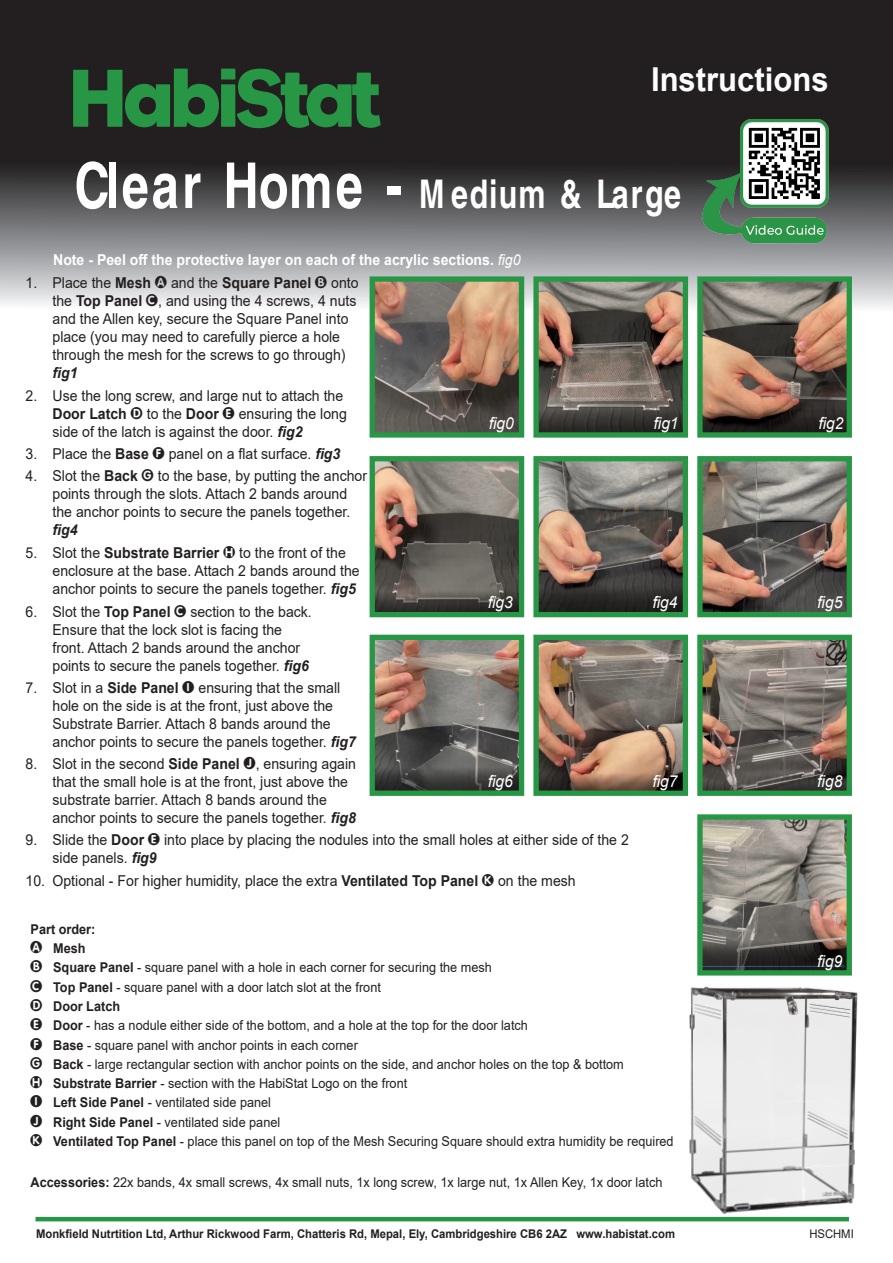
<style>
.page{position:relative;width:893px;height:1263px;background:#fff}
.page>*{position:absolute;margin:0;border:0;box-sizing:border-box;transform-origin:0 0}
.t1{font:84px "Eagle";letter-spacing:-.075em;color:#279645}
.t2{font:700 condensed 39.6px "Helvetica";letter-spacing:.03em;color:#fff;scale:.94 1}
.t3{font:700 33px "Arial";color:#fff;scale:.94 1}
.t4{font:italic 16.5px "Arial";letter-spacing:-.02em;color:#fff;scale:.94 1}
.t5{font:15px/18px "Arial";color:#231f20;scale:.94 1}
.t6{font:700 15px "Arial";color:#fff;scale:.94 1}
.t7{font:italic 700 15px "Arial";color:#231f20;scale:.94 1}
.t8{font:13.5px/19.2px "Arial";color:#231f20;scale:.94 1}
.t9{font:700 12px "Arial";color:#231f20;scale:.94 1}
.t10{font:12px "Arial";color:#231f20;scale:.94 1}
.s1{font-size:63.3px}
.s2{font-weight:400;font-style:italic}
.s3{font-weight:700}
.s4{font-family:"Circled"}
.s5{font-weight:700;font-style:italic}
.s6{font-family:"Circled";font-size:15px}
</style>
<div class="page">
<svg style="left:0;top:0;width:893px;height:324px;fill:#231f20"></svg>
<hr style="left:36px;top:1217px;width:813px;height:4px;background:#279645">
<img style="left:703px;top:820px;width:143px;height:149px">
<div style="left:697px;top:814px;width:155px;height:161px;border:5px solid #279645"></div>
<img style="left:703px;top:282px;width:143px;height:150px">
<div style="left:697px;top:276px;width:155px;height:162px;border:5px solid #279645"></div>
<img style="left:539px;top:282px;width:143px;height:150px">
<div style="left:533px;top:276px;width:155px;height:162px;border:5px solid #279645"></div>
<img style="left:376px;top:282px;width:142px;height:150px">
<div style="left:370px;top:276px;width:154px;height:162px;border:5px solid #279645"></div>
<img style="left:703px;top:462px;width:143px;height:149px">
<div style="left:697px;top:456px;width:155px;height:161px;border:5px solid #279645"></div>
<img style="left:539px;top:462px;width:143px;height:149px">
<div style="left:533px;top:456px;width:155px;height:161px;border:5px solid #279645"></div>
<img style="left:376px;top:462px;width:142px;height:149px">
<div style="left:370px;top:456px;width:154px;height:161px;border:5px solid #279645"></div>
<img style="left:703px;top:641px;width:143px;height:149px">
<div style="left:697px;top:635px;width:155px;height:161px;border:5px solid #279645"></div>
<img style="left:539px;top:641px;width:143px;height:149px">
<div style="left:533px;top:635px;width:155px;height:161px;border:5px solid #279645"></div>
<img style="left:376px;top:641px;width:142px;height:149px">
<div style="left:370px;top:635px;width:154px;height:161px;border:5px solid #279645"></div>
<img style="left:668px;top:986px;width:190px;height:231px">
<img style="left:699px;top:116px;width:136px;height:136px">
<h3 class="t3" style="left:651px;top:67px;width:190px">Instructions</h3>
<h1 class="t1" style="left:67px;top:49px;width:316px">HabiStat</h1>
<h2 class="t2" style="left:74px;top:179px;width:647px"><span class="s1">Clear Home -</span> M edium &amp; Large</h2>
<p class="t6" style="left:53px;top:249px;width:499px">Note - Peel off the protective layer on each of the acrylic sections. <span class="s2">fig0</span></p>
<p class="t5" style="left:53px;top:275px;width:327px;text-indent:-27px">1. Place the <span class="s3">Mesh</span> <span class="s4">A</span> and the <span class="s3">Square Panel</span> <span class="s4">B</span> onto the <span class="s3">Top Panel</span> <span class="s4">C</span>, and using the 4 screws, 4 nuts and the Allen key, secure the Square Panel into place (you may need to carefully pierce a hole through the mesh for the screws to go through)</p>
<p class="t7" style="left:53px;top:363px;width:28px">fig1</p>
<p class="t5" style="left:53px;top:388px;width:315px;text-indent:-27px">2. Use the long screw, and large nut to attach the<br><span class="s3">Door Latch</span> <span class="s4">D</span> to the <span class="s3">Door</span> <span class="s4">E</span> ensuring the long side of the latch is against the door. <span class="s5">fig2</span></p>
<p class="t5" style="left:26px;top:446px;width:336px">3. Place the <span class="s3">Base</span> <span class="s4">F</span> panel on a flat surface. <span class="s5">fig3</span></p>
<p class="t5" style="left:53px;top:468px;width:336px;text-indent:-27px">4. Slot the <span class="s3">Back</span> <span class="s4">G</span> to the base, by putting the anchor points through the slots. Attach 2 bands around the anchor points to secure the panels together.</p>
<p class="t7" style="left:53px;top:520px;width:28px">fig4</p>
<p class="t4" style="left:489px;top:413px;width:28px">fig0</p>
<p class="t4" style="left:654px;top:413px;width:28px">fig1</p>
<p class="t4" style="left:818px;top:413px;width:28px">fig2</p>
<p class="t5" style="left:53px;top:545px;width:328px;text-indent:-27px">5. Slot the <span class="s3">Substrate Barrier</span> <span class="s4">H</span> to the front of the enclosure at the base. Attach 2 bands around the anchor points to secure the panels together. <span class="s5">fig5</span></p>
<p class="t5" style="left:53px;top:604px;width:277px;text-indent:-27px">6. Slot the <span class="s3">Top Panel</span> <span class="s4">C</span> section to the back.<br>Ensure that the lock slot is facing the front. Attach 2 bands around the anchor points to secure the panels together. <span class="s5">fig6</span></p>
<p class="t5" style="left:53px;top:680px;width:324px;text-indent:-27px">7. Slot in a <span class="s3">Side Panel</span> <span class="s4">I</span> ensuring that the small hole on the side is at the front, just above the Substrate Barrier. Attach 8 bands around the anchor points to secure the panels together. <span class="s5">fig7</span></p>
<p class="t5" style="left:53px;top:756px;width:324px;text-indent:-27px">8. Slot in the second <span class="s3">Side Panel</span> <span class="s4">J</span>, ensuring again that the small hole is at the front, just above the substrate barrier. Attach 8 bands around the anchor points to secure the panels together. <span class="s5">fig8</span></p>
<p class="t5" style="left:53px;top:832px;width:615px;text-indent:-27px">9. Slide the <span class="s3">Door</span> <span class="s4">E</span> into place by placing the nodules into the small holes at either side of the 2 side panels. <span class="s5">fig9</span></p>
<p class="t5" style="left:26px;top:873px;width:587px">10. Optional - For higher humidity, place the extra <span class="s3">Ventilated Top Panel</span> <span class="s4">K</span> on the mesh</p>
<p class="t8" style="left:31px;top:921px;width:686px"><span class="s3">Part order:<br></span><span class="s6">A</span> <span class="s3">Mesh<br></span><span class="s6">B</span> <span class="s3">Square Panel</span> - square panel with a hole in each corner for securing the mesh<br><span class="s6">C</span> <span class="s3">Top Panel</span> - square panel with a door latch slot at the front<br><span class="s6">D</span> <span class="s3">Door Latch<br></span><span class="s6">E</span> <span class="s3">Door</span> - has a nodule either side of the bottom, and a hole at the top for the door latch<br><span class="s6">F</span> <span class="s3">Base</span> - square panel with anchor points in each corner<br><span class="s6">G</span> <span class="s3">Back</span> - large rectangular section with anchor points on the side, and anchor holes on the top &amp; bottom<br><span class="s6">H</span> <span class="s3">Substrate Barrier</span> - section with the HabiStat Logo on the front<br><span class="s6">I</span> <span class="s3">Left Side Panel</span> - ventilated side panel<br><span class="s6">J</span> <span class="s3">Right Side Panel</span> - ventilated side panel<br><span class="s6">K</span> <span class="s3">Ventilated Top Panel</span> - place this panel on top of the Mesh Securing Square should extra humidity be required</p>
<p class="t8" style="left:31px;top:1174px;width:674px"><span class="s3">Accessories:</span> 22x bands, 4x small screws, 4x small nuts, 1x long screw, 1x large nut, 1x Allen Key, 1x door latch</p>
<p class="t4" style="left:488px;top:591px;width:28px">fig3</p>
<p class="t4" style="left:652px;top:591px;width:28px">fig4</p>
<p class="t4" style="left:817px;top:591px;width:28px">fig5</p>
<p class="t4" style="left:488px;top:771px;width:28px">fig6</p>
<p class="t4" style="left:652px;top:771px;width:28px">fig7</p>
<p class="t4" style="left:817px;top:771px;width:28px">fig8</p>
<p class="t4" style="left:817px;top:951px;width:28px">fig9</p>
<p class="t9" style="left:36px;top:1225px;width:681px">Monkfield Nutrtition Ltd, Arthur Rickwood Farm, Chatteris Rd, Mepal, Ely, Cambridgeshire CB6 2AZ www.habistat.com</p>
<p class="t10" style="left:809px;top:1229px;width:49px">HSCHMI</p>
</div>
